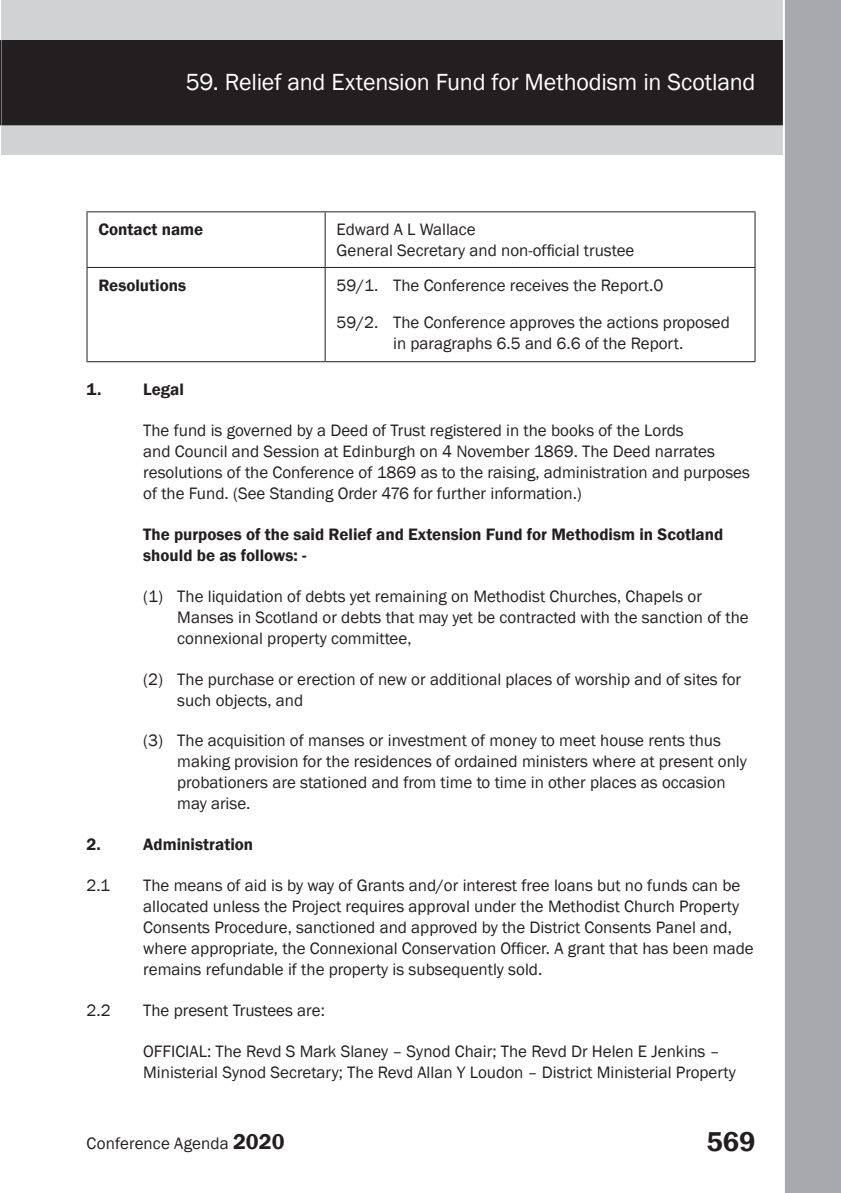
<style>
.page{position:relative;width:841px;height:1193px;background:#fff}
.page>*{position:absolute;margin:0;border:0;box-sizing:border-box;transform-origin:0 0}
.t1{font:600 28px "Franklin Gothic";color:#231f20}
.t2{font:24px "Franklin Gothic";letter-spacing:-.01em;color:#fff}
.t3{font:17px/21px "Franklin Gothic";color:#231f20}
.t4{font:600 17px/21px "Franklin Gothic";color:#231f20}
.s1{font-weight:600;font-size:22px}
</style>
<div class="page">
<svg style="left:0;top:40px;width:1px;height:85px"></svg>
<div style="left:1px;top:0;width:840px;height:155px;background:#d1d2d4"></div>
<div style="left:2px;top:41px;width:838px;height:84px;background:#231f20"></div>
<div style="left:1px;top:40px;width:840px;height:85px;border:1px solid #231f20"></div>
<div style="left:783px;top:0;width:58px;height:1192px;background:#a8a9ad"></div>
<hr style="left:87px;top:211px;width:238px;height:1px;background:#231f20">
<hr style="left:325px;top:211px;width:431px;height:1px;background:#231f20">
<hr style="left:87px;top:267px;width:238px;height:1px;background:#231f20">
<hr style="left:325px;top:267px;width:431px;height:1px;background:#231f20">
<hr style="left:87px;top:361px;width:238px;height:1px;background:#231f20">
<hr style="left:325px;top:361px;width:431px;height:1px;background:#231f20">
<hr style="left:87px;top:212px;width:1px;height:55px;background:#231f20">
<hr style="left:87px;top:268px;width:1px;height:93px;background:#231f20">
<hr style="left:325px;top:212px;width:1px;height:55px;background:#231f20">
<hr style="left:755px;top:212px;width:1px;height:55px;background:#231f20">
<hr style="left:325px;top:268px;width:1px;height:93px;background:#231f20">
<hr style="left:755px;top:268px;width:1px;height:93px;background:#231f20">
<h2 class="t2" style="left:186px;top:67px;width:571px">59. Relief and Extension Fund for Methodism in Scotland</h2>
<p class="t4" style="left:98px;top:219px;width:107px">Contact name</p>
<p class="t3" style="left:336px;top:219px;width:299px">Edward A L Wallace<br>General Secretary and non-official trustee</p>
<p class="t4" style="left:98px;top:275px;width:89px">Resolutions</p>
<p class="t3" style="left:336px;top:275px;width:328px">59/1. The Conference receives the Report.0</p>
<p class="t3" style="left:336px;top:312px;width:395px;text-align:center">59/2. The Conference approves the actions proposed in paragraphs 6.5 and 6.6 of the Report.</p>
<p class="t4" style="left:87px;top:379px;width:16px">1.</p>
<p class="t4" style="left:143px;top:379px;width:42px">Legal</p>
<p class="t3" style="left:143px;top:420px;width:608px">The fund is governed by a Deed of Trust registered in the books of the Lords<br>and Council and Session at Edinburgh on 4 November 1869. The Deed narrates resolutions of the Conference of 1869 as to the raising, administration and purposes of the Fund. (See Standing Order 476 for further information.)</p>
<p class="t4" style="left:143px;top:524px;width:582px">The purposes of the said Relief and Extension Fund for Methodism in Scotland should be as follows: -</p>
<p class="t3" style="left:177px;top:586px;width:573px;text-indent:-34px">(1) The liquidation of debts yet remaining on Methodist Churches, Chapels or<br>Manses in Scotland or debts that may yet be contracted with the sanction of the connexional property committee,</p>
<p class="t3" style="left:177px;top:668px;width:565px;text-indent:-34px">(2) The purchase or erection of new or additional places of worship and of sites for such objects, and</p>
<p class="t3" style="left:177px;top:730px;width:571px;text-indent:-34px">(3) The acquisition of manses or investment of money to meet house rents thus making provision for the residences of ordained ministers where at present only probationers are stationed and from time to time in other places as occasion may arise.</p>
<p class="t4" style="left:87px;top:834px;width:16px">2.</p>
<p class="t4" style="left:143px;top:834px;width:112px">Administration</p>
<p class="t3" style="left:87px;top:875px;width:25px">2.1</p>
<p class="t3" style="left:143px;top:875px;width:612px">The means of aid is by way of Grants and/or interest free loans but no funds can be allocated unless the Project requires approval under the Methodist Church Property Consents Procedure, sanctioned and approved by the District Consents Panel and, where appropriate, the Connexional Conservation Officer. A grant that has been made remains refundable if the property is subsequently sold.</p>
<p class="t3" style="left:87px;top:1000px;width:26px">2.2</p>
<p class="t3" style="left:143px;top:1000px;width:183px">The present Trustees are:</p>
<p class="t3" style="left:143px;top:1041px;width:594px">OFFICIAL: The Revd S Mark Slaney – Synod Chair; The Revd Dr Helen E Jenkins –<br>Ministerial Synod Secretary; The Revd Allan Y Loudon – District Ministerial Property</p>
<p class="t3" style="left:87px;top:1133px;width:200px">Conference Agenda <span class="s1">2020</span></p>
<h1 class="t1" style="left:706px;top:1124px;width:51px">569</h1>
</div>
